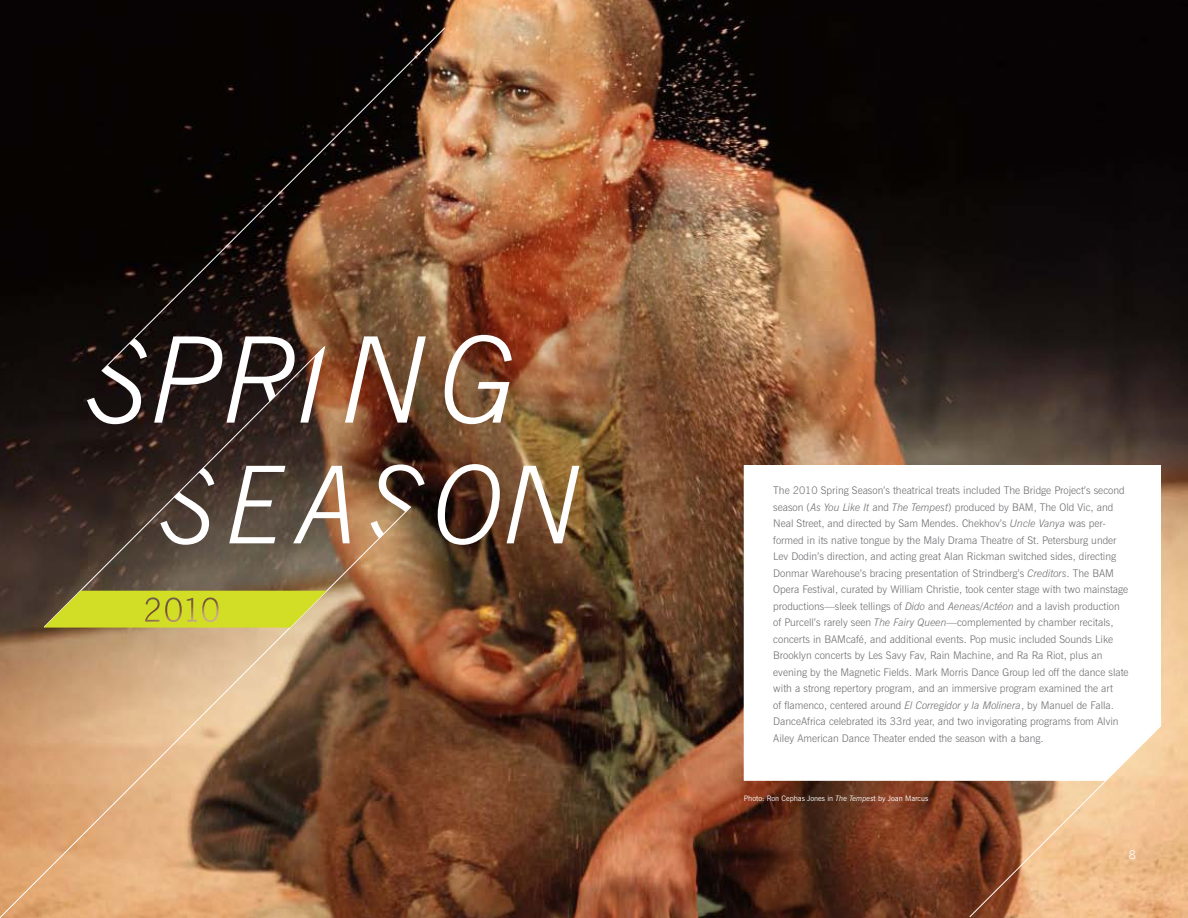
<style>
.page{position:relative;width:1188px;height:918px;background:#fff}
.page>*{position:absolute;margin:0;border:0;box-sizing:border-box;transform-origin:0 0}
.t1{font:italic 300 108px "News Gothic BT";color:#fff}
.t2{font:300 12px "News Gothic BT";color:#fff}
.t3{font:300 10.5px/16.5px "News Gothic BT";color:#6d6e71}
.t4{font:7.5px "News Gothic BT";color:#fff}
.s1{font-style:italic}
</style>
<div class="page">
<img style="left:0;top:0;width:1188px;height:918px">
<svg style="left:744px;top:465px;width:417px;height:316px"></svg>
<svg style="left:87px;top:335px;width:425px;height:89px"></svg>
<svg style="left:325px;top:465px;width:100px;height:80px"></svg>
<svg style="left:101px;top:27px;width:344px;height:345px;background:#35241a"></svg>
<svg style="left:0;top:506px;width:411px;height:412px;background:#a67c59"></svg>
<svg style="left:969px;top:725px;width:192px;height:192px"></svg>
<svg style="left:44px;top:346px;width:281px;height:245px;background:#4f433c"></svg>
<svg style="left:44px;top:591px;width:283px;height:37px;background:#c7cd31"></svg>
<h1 class="t1" style="left:433px;top:439px;width:150px">ON</h1>
<p class="t3" style="left:773px;top:482px;width:357px">The 2010 Spring Season’s theatrical treats included The Bridge Project’s second season (<span class="s1">As You Like It</span> and <span class="s1">The Tempest</span>) produced by BAM, The Old Vic, and Neal Street, and directed by Sam Mendes. Chekhov’s <span class="s1">Uncle Vanya</span> was per&shy;formed in its native tongue by the Maly Drama Theatre of St. Petersburg under Lev Dodin’s direction, and acting great Alan Rickman switched sides, directing Donmar Warehouse’s bracing presentation of Strindberg’s <span class="s1">Creditors</span>. The BAM Opera Festival, curated by William Christie, took center stage with two mainstage productions—sleek tellings of <span class="s1">Dido</span> and <span class="s1">Aeneas/Actéon</span> and a lavish production of Purcell’s rarely seen <span class="s1">The Fairy Queen</span>—complemented by chamber recitals, concerts in BAMcafé, and additional events. Pop music included Sounds Like Brooklyn concerts by Les Savy Fav, Rain Machine, and Ra Ra Riot, plus an evening by the Magnetic Fields. Mark Morris Dance Group led off the dance slate with a strong repertory program, and an immersive program examined the art<br>of flamenco, centered around <span class="s1">El Corregidor y la Molinera</span>, by Manuel de Falla.<br>DanceAfrica celebrated its 33rd year, and two invigorating programs from Alvin Ailey American Dance Theater ended the season with a bang.</p>
<p class="t4" style="left:744px;top:794px;width:186px">Photo: Ron Cephas Jones in <span class="s1">The Tempes</span>t by Joan Marcus</p>
<p class="t2" style="left:1129px;top:848px;width:9px">8</p>
</div>
